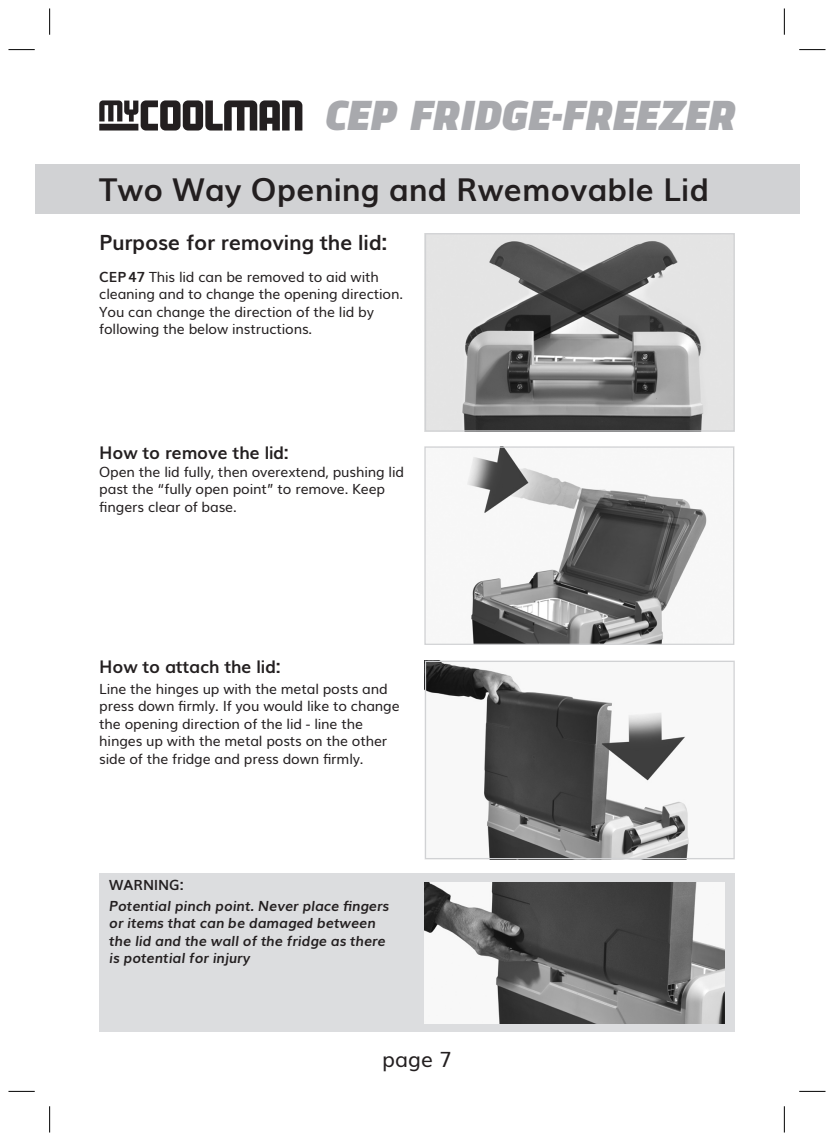
<style>
.page{position:relative;width:834px;height:1141px;background:#fff}
.page>*{position:absolute;margin:0;border:0;box-sizing:border-box;transform-origin:0 0}
.t1{font:italic 900 41.65px "Norpeth";color:#a8a9ad}
.t2{font:700 31.5px "Muli";color:#231f20}
.t3{font:700 21px "Muli";letter-spacing:-.01em;color:#231f20}
.t4{font:21px "Muli";color:#231f20}
.t5{font:700 17.5px "Muli";letter-spacing:-.01em;color:#231f20}
.t6{font:14px/17.5px "Muli";letter-spacing:-.01em;color:#231f20}
.t7{font:italic 700 14px/17.5px "Muli";color:#231f20}
.t8{font:700 14px "Muli";color:#231f20}
.s1{font-weight:700}
</style>
<div class="page">
<div style="left:35px;top:164px;width:764px;height:49px;background:#d1d2d4"></div>
<div style="left:99px;top:873px;width:635px;height:159px;background:#dcdddf"></div>
<img style="left:424px;top:882px;width:300px;height:142px">
<svg style="left:99px;top:100px;width:203px;height:31px"></svg>
<img style="left:467px;top:448px;width:240px;height:195px">
<div style="left:424px;top:446px;width:310px;height:199px;border:1px solid #d1d2d4"></div>
<img style="left:427px;top:235px;width:305px;height:195px">
<div style="left:425px;top:233px;width:309px;height:199px;border:1px solid #d1d2d4"></div>
<img style="left:427px;top:663px;width:262px;height:194px">
<div style="left:425px;top:661px;width:309px;height:198px;border:1px solid #d1d2d4"></div>
<svg style="left:8px;top:49px;width:27px;height:1px"></svg>
<svg style="left:799px;top:49px;width:26px;height:1px"></svg>
<svg style="left:8px;top:1091px;width:27px;height:1px"></svg>
<svg style="left:799px;top:1091px;width:26px;height:1px"></svg>
<svg style="left:49px;top:8px;width:1px;height:27px"></svg>
<svg style="left:49px;top:1106px;width:1px;height:26px"></svg>
<svg style="left:783px;top:8px;width:1px;height:27px"></svg>
<svg style="left:783px;top:1106px;width:1px;height:26px"></svg>
<h1 class="t1" style="left:323px;top:83px;width:413px">CEP FRIDGE·FREEZER</h1>
<h2 class="t2" style="left:99px;top:164px;width:611px">Two Way Opening and Rwemovable Lid</h2>
<h3 class="t3" style="left:99px;top:226px;width:290px">Purpose for removing the lid:</h3>
<p class="t6" style="left:99px;top:267px;width:305px"><span class="s1">CEP47</span> This lid can be removed to aid with cleaning and to change the opening direction.<br>You can change the direction of the lid by following the below instructions.</p>
<p class="t5" style="left:99px;top:439px;width:191px">How to remove the lid:</p>
<p class="t6" style="left:99px;top:462px;width:306px">Open the lid fully, then overextend, pushing lid past the “fully open point” to remove. Keep fingers clear of base.</p>
<p class="t5" style="left:99px;top:653px;width:183px">How to attach the lid:</p>
<p class="t6" style="left:99px;top:679px;width:302px">Line the hinges up with the metal posts and press down firmly. If you would like to change the opening direction of the lid - line the hinges up with the metal posts on the other side of the fridge and press down firmly.</p>
<p class="t8" style="left:109px;top:873px;width:76px">WARNING:</p>
<p class="t7" style="left:109px;top:896px;width:281px">Potential pinch point. Never place fingers or items that can be damaged between the lid and the wall of the fridge as there is potential for injury</p>
<h3 class="t4" style="left:382px;top:1042px;width:71px">page 7</h3>
</div>
